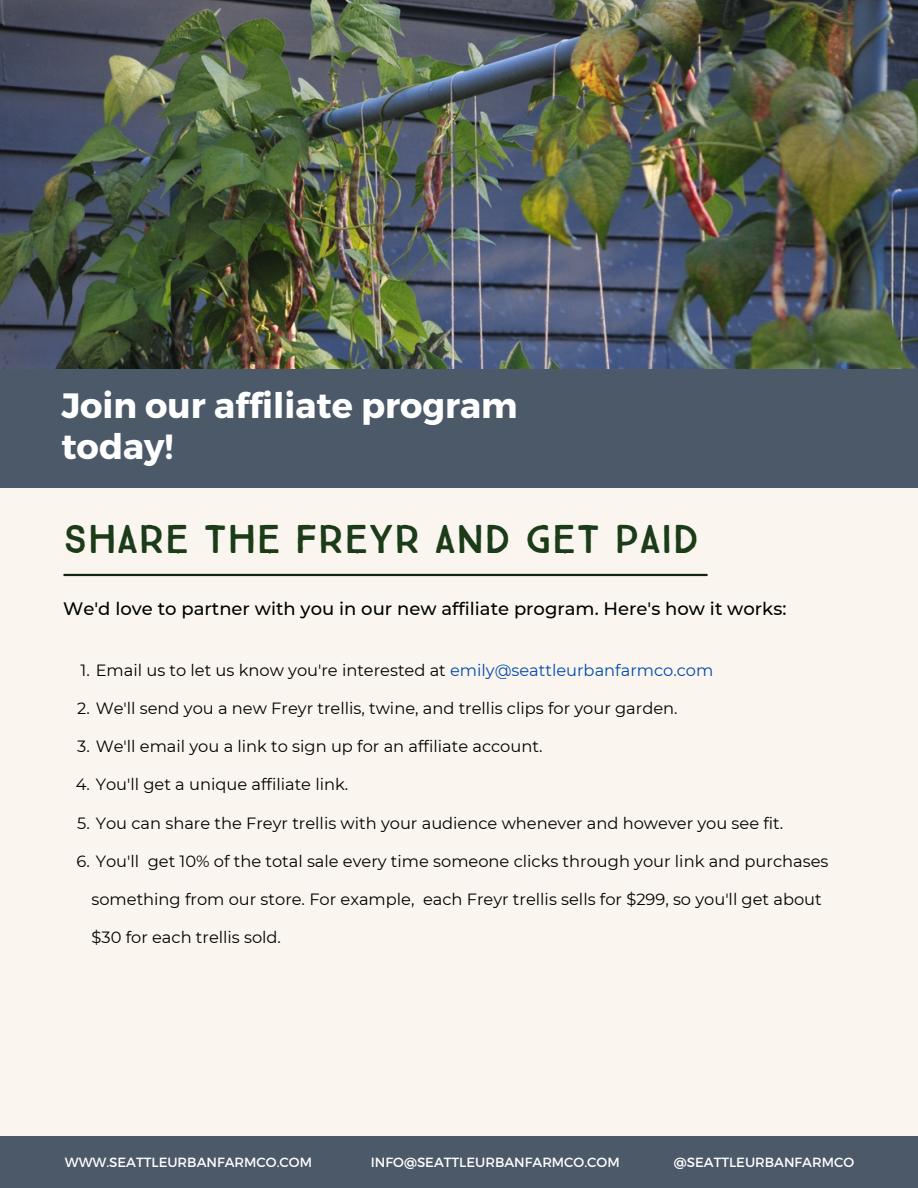
<style>
.page{position:relative;width:918px;height:1188px;background:#fff}
.page>*{position:absolute;margin:0;border:0;box-sizing:border-box;transform-origin:0 0}
.t1{font:39.9px "True North";color:#1c3b18}
.t2{font:700 35.1px/41.7px "Montserrat";color:#fff}
.t3{font:500 18px "Montserrat";color:#000}
.t4{font:16.2px "Montserrat";color:#000}
.t5{font:13.35px "Montserrat";color:#fff}
.s1{color:#004aad}
</style>
<div class="page">
<div style="left:0;top:488px;width:918px;height:648px;background:#faf6ef"></div>
<div style="left:0;top:367px;width:918px;height:121px;background:#4c5969"></div>
<hr style="left:64px;top:574px;width:643px;height:2px;background:#10240e">
<div style="left:0;top:1137px;width:918px;height:51px;background:#4c5969"></div>
<img style="left:0;top:0;width:918px;height:368px">
<h2 class="t2" style="left:61px;top:382px;width:458px">Join our affiliate program today!</h2>
<h1 class="t1" style="left:63px;top:515px;width:638px">SHARE THE FREYR AND GET PAID</h1>
<p class="t3" style="left:63px;top:598px;width:725px">We'd love to partner with you in our new affiliate program. Here's how it works:</p>
<p class="t4" style="left:81px;top:660px;width:634px">1. Email us to let us know you're interested at <span class="s1">emily@seattleurbanfarmco.com</span></p>
<p class="t4" style="left:77px;top:698px;width:602px">2. We'll send you a new Freyr trellis, twine, and trellis clips for your garden.</p>
<p class="t4" style="left:77px;top:737px;width:467px">3. We'll email you a link to sign up for an affiliate account.</p>
<p class="t4" style="left:76px;top:775px;width:274px">4. You'll get a unique affiliate link.</p>
<p class="t4" style="left:77px;top:813px;width:708px">5. You can share the Freyr trellis with your audience whenever and however you see fit.</p>
<p class="t4" style="left:77px;top:851px;width:753px">6. You'll get 10% of the total sale every time someone clicks through your link and purchases</p>
<p class="t4" style="left:92px;top:890px;width:732px">something from our store. For example, each Freyr trellis sells for $299, so you'll get about</p>
<p class="t4" style="left:92px;top:928px;width:191px">$30 for each trellis sold.</p>
<p class="t5" style="left:65px;top:1154px;width:249px">WWW.SEATTLEURBANFARMCO.COM</p>
<p class="t5" style="left:371px;top:1154px;width:250px">INFO@SEATTLEURBANFARMCO.COM</p>
<p class="t5" style="left:674px;top:1154px;width:182px">@SEATTLEURBANFARMCO</p>
</div>
